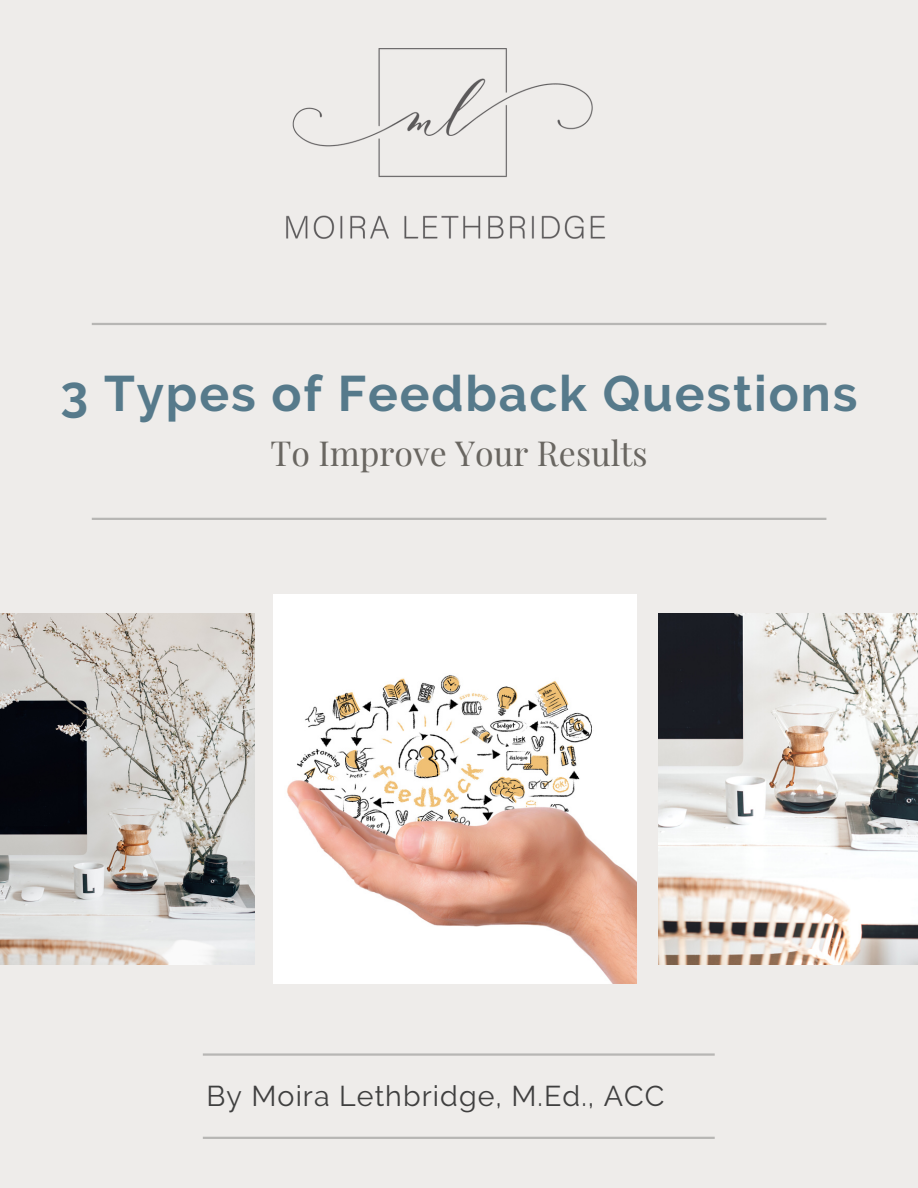
<style>
.page{position:relative;width:918px;height:1188px;background:#eeecea}
.page>*{position:absolute;margin:0;border:0;box-sizing:border-box;transform-origin:0 0}
.t1{font:700 49.8px "Raleway";letter-spacing:.04em;color:#567a8b}
.t2{font:33.9px "Playfair Display";color:#696661}
.t3{font:28.5px "Raleway";letter-spacing:.04em;color:#3f3f3f}
</style>
<div class="page">
<img style="left:0;top:613px;width:254px;height:351px">
<img style="left:659px;top:613px;width:259px;height:351px">
<img style="left:274px;top:594px;width:363px;height:389px">
<hr style="left:203px;top:1053px;width:512px;height:3px;background:#b7b6b4">
<hr style="left:92px;top:323px;width:734px;height:2px;background:#b7b6b4">
<hr style="left:92px;top:518px;width:734px;height:2px;background:#b7b6b4">
<hr style="left:203px;top:1137px;width:512px;height:2px;background:#b7b6b4">
<img style="left:286px;top:48px;width:320px;height:191px">
<p class="t1" style="left:61px;top:364px;width:798px">3 Types of Feedback Questions</p>
<p class="t2" style="left:270px;top:429px;width:379px">To Improve Your Results</p>
<p class="t3" style="left:206px;top:1079px;width:459px">By Moira Lethbridge, M.Ed., ACC</p>
</div>
